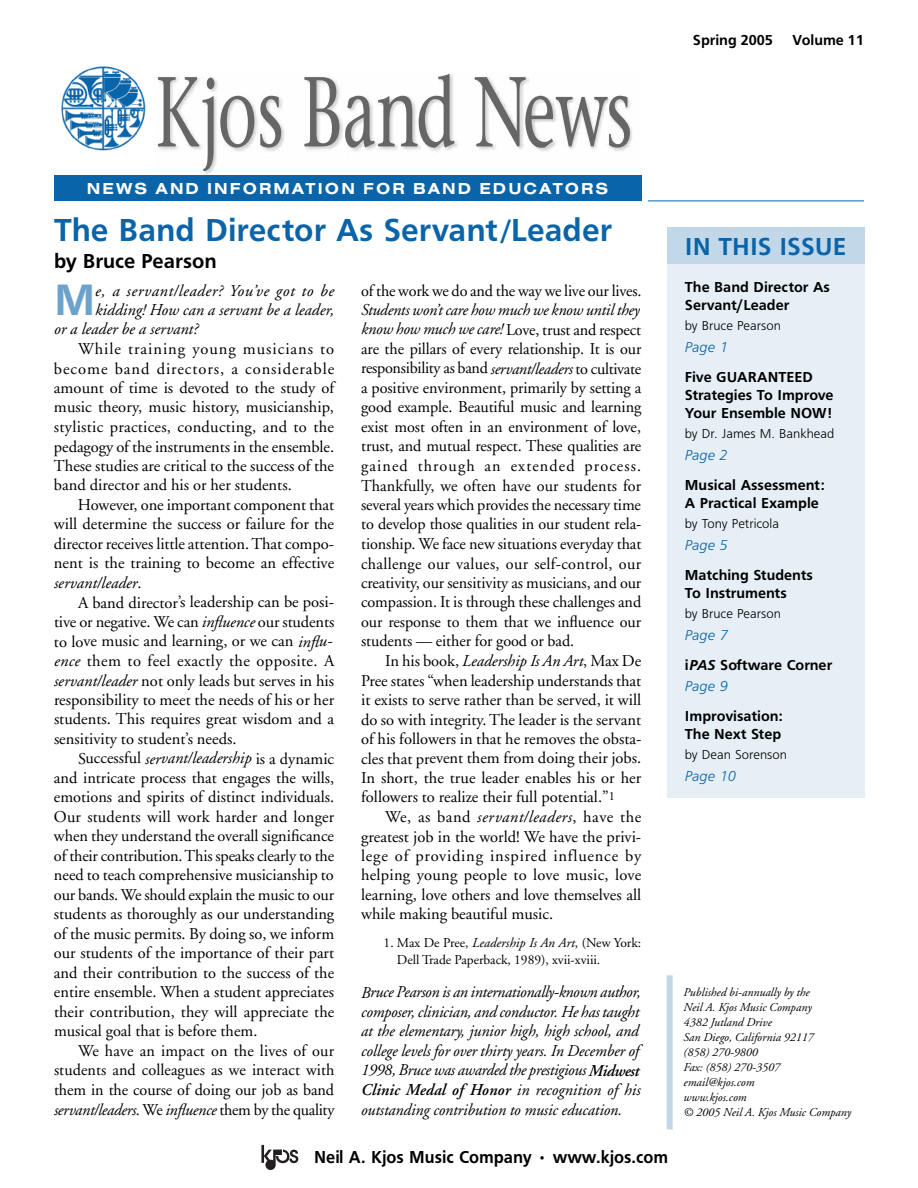
<style>
.page{position:relative;width:918px;height:1188px;background:#fff}
.page>*{position:absolute;margin:0;border:0;box-sizing:border-box;transform-origin:0 0}
.t1{font:99px "Stone Serif";color:#666;scale:.67 1}
.t2{font:45.6px "Frugal Sans Bold DTC";color:#6ca2cb}
.t3{font:33px "Frugal Sans Bold DTC";color:#0964a9}
.t4{font:25.5px "Frugal Sans Bold DTC";color:#0964a9}
.t5{font:21px "Frugal Sans Bold DTC";color:#000}
.t6{font:18px "Frugal Sans Bold DTC";color:#000;scale:.95 1}
.t7{font:16.5px/19.5px "Adobe Garamond";color:#000;text-align:justify}
.t8{font:italic 16.5px/19.5px "Adobe Garamond";color:#000;text-align:justify}
.t9{font:16.5px "Sans Extended Medium DTC";letter-spacing:.13em;color:#fff;scale:.95 1}
.t10{font:italic 16.5px "Adobe Garamond";letter-spacing:.035em;color:#000}
.t11{font:15px/18px "Frugal Sans Bold DTC";color:#000}
.t12{font:15px "Frugal Sans Light Italic DTC";letter-spacing:-.01em;color:#0964a9}
.t13{font:13.5px "Frugal Sans Light DTC";color:#000}
.t14{font:13.5px/18px "Adobe Garamond";color:#000}
.t15{font:italic 12px/15px "Adobe Garamond";color:#000}
.s1{font-size:25.5px}
.s2{font-style:italic}
.s3{font-weight:600}
.s4{font-family:"Frugal Sans Bold Italic DTC"}
</style>
<div class="page">
<img style="left:156px;top:74px;width:485px;height:102px">
<svg style="left:261px;top:1145px;width:37px;height:25px"></svg>
<div style="left:54px;top:176px;width:587px;height:25px;background:#0964a9"></div>
<img style="left:61px;top:66px;width:85px;height:85px">
<hr style="left:648px;top:200px;width:216px;height:1px;background:#0964a9">
<div style="left:667px;top:975px;width:6px;height:155px;background:#c2d8e9"></div>
<div style="left:667px;top:254px;width:197px;height:544px;background:#e6eff6"></div>
<div style="left:667px;top:228px;width:197px;height:36px;background:#c2d8e9"></div>
<h1 class="t1" style="left:155px;top:74px;width:714px">Kjos Band News</h1>
<p class="t9" style="left:87px;top:179px;width:551px">NEWS AND INFORMATION FOR BAND EDUCATORS</p>
<h3 class="t3" style="left:54px;top:210px;width:560px">The Band Director As Servant <span class="s1">/</span>Leader</h3>
<p class="t5" style="left:54px;top:248px;width:164px">by Bruce Pearson</p>
<h2 class="t2" style="left:54px;top:273px;width:43px">M</h2>
<p class="t10" style="left:95px;top:284px;width:240px">e, a servant/leader? You’ve got to be</p>
<p class="t8" style="left:95px;top:302px;width:240px">kidding! How can a servant be a leader,</p>
<p class="t8" style="left:54px;top:321px;width:146px">or a leader be a servant?</p>
<p class="t7" style="left:54px;top:340px;width:282px;text-indent:24px">While training young musicians to become band directors, a considerable amount of time is devoted to the study of music theory, music history, musicianship, stylistic practices, conducting, and to the pedagogy of the instruments in the ensemble.<br>These studies are critical to the success of the band director and his or her students.</p>
<p class="t7" style="left:54px;top:496px;width:282px;text-indent:24px">However, one important component that will determine the success or failure for the director receives little attention. That compo&shy;nent is the training to become an effective <span class="s2">servant/leader</span>.</p>
<p class="t7" style="left:54px;top:594px;width:282px;text-indent:24px">A band director’s leadership can be posi&shy;tive or negative. We can <span class="s2">influence</span> our students to love music and learning, or we can <span class="s2">influ&shy;ence</span> them to feel exactly the opposite. A <span class="s2">servant/leader</span> not only leads but serves in his responsibility to meet the needs of his or her students. This requires great wisdom and a sensitivity to student’s needs.</p>
<p class="t7" style="left:54px;top:750px;width:282px;text-indent:24px">Successful <span class="s2">servant/leadership</span> is a dynamic and intricate process that engages the wills, emotions and spirits of distinct individuals.<br>Our students will work harder and longer when they understand the overall significance of their contribution. This speaks clearly to the need to teach comprehensive musicianship to our bands. We should explain the music to our students as thoroughly as our understanding of the music permits. By doing so, we inform our students of the importance of their part and their contribution to the success of the entire ensemble. When a student appreciates their contribution, they will appreciate the musical goal that is before them.</p>
<p class="t7" style="left:54px;top:1042px;width:282px;text-indent:24px">We have an impact on the lives of our students and colleagues as we interact with them in the course of doing our job as band <span class="s2">servant/leaders</span>. We <span class="s2">influence</span> them by the quality</p>
<p class="t7" style="left:361px;top:282px;width:282px">of the work we do and the way we live our lives.</p>
<p class="t7" style="left:361px;top:301px;width:282px"><span class="s2">Students won’t care how much we know until they know how much we care!</span> Love, trust and respect are the pillars of every relationship. It is our responsibility as band <span class="s2">servant/leaders</span> to cultivate a positive environment, primarily by setting a good example. Beautiful music and learning exist most often in an environment of love, trust, and mutual respect. These qualities are gained through an extended process.<br>Thankfully, we often have our students for several years which provides the necessary time to develop those qualities in our student rela&shy;tionship. We face new situations everyday that challenge our values, our self-control, our creativity, our sensitivity as musicians, and our compassion. It is through these challenges and our response to them that we influence our students — either for good or bad.</p>
<p class="t7" style="left:361px;top:652px;width:282px;text-indent:24px">In his book, <span class="s2">Leadership Is An Art</span>, Max De Pree states “when leadership understands that it exists to serve rather than be served, it will do so with integrity. The leader is the servant of his followers in that he removes the obsta&shy;cles that prevent them from doing their jobs.<br>In short, the true leader enables his or her followers to realize their full potential.”<sup>1</sup></p>
<p class="t7" style="left:361px;top:808px;width:282px;text-indent:24px">We, as band <span class="s2">servant/leaders</span>, have the greatest job in the world! We have the privi&shy;lege of providing inspired influence by helping young people to love music, love learning, love others and love themselves all while making beautiful music.</p>
<p class="t14" style="left:397px;top:934px;width:246px;text-indent:-13px">1. Max De Pree, <span class="s2">Leadership Is An Art</span>, (New York:<br>Dell Trade Paperback, 1989), xvii-xviii.</p>
<p class="t8" style="left:361px;top:984px;width:281px">Bruce Pearson is an internationally-known author, composer, clinician, and conductor. He has taught at the elementary, junior high, high school, and college levels for over thirty years. In December of 1998, Bruce was awarded the prestigious <span class="s3">Midwest Clinic Medal of Honor</span> in recognition of his outstanding contribution to music education.</p>
<p class="t6" style="left:314px;top:1146px;width:374px">Neil A. Kjos Music Company • www.kjos.com</p>
<p class="t11" style="left:693px;top:30px;width:81px">Spring 2005</p>
<p class="t11" style="left:793px;top:30px;width:73px">Volume 11</p>
<h3 class="t4" style="left:685px;top:231px;width:163px">IN THIS ISSUE</h3>
<p class="t11" style="left:685px;top:278px;width:147px">The Band Director As<br>Servant/Leader</p>
<p class="t13" style="left:685px;top:318px;width:98px">by Bruce Pearson</p>
<p class="t12" style="left:685px;top:338px;width:44px">Page 1</p>
<p class="t11" style="left:685px;top:368px;width:150px">Five GUARANTEED<br>Strategies To Improve<br>Your Ensemble NOW!</p>
<p class="t13" style="left:685px;top:426px;width:151px">by Dr. James M. Bankhead</p>
<p class="t12" style="left:685px;top:446px;width:44px">Page 2</p>
<p class="t11" style="left:685px;top:476px;width:141px">Musical Assessment:<br>A Practical Example</p>
<p class="t13" style="left:685px;top:516px;width:96px">by Tony Petricola</p>
<p class="t12" style="left:685px;top:536px;width:44px">Page 5</p>
<p class="t11" style="left:685px;top:566px;width:130px">Matching Students<br>To Instruments</p>
<p class="t13" style="left:685px;top:606px;width:98px">by Bruce Pearson</p>
<p class="t12" style="left:685px;top:626px;width:44px">Page 7</p>
<p class="t11" style="left:685px;top:656px;width:149px">i<span class="s4">PAS</span> Software Corner</p>
<p class="t12" style="left:685px;top:677px;width:44px">Page 9</p>
<p class="t11" style="left:685px;top:707px;width:99px">Improvisation:<br>The Next Step</p>
<p class="t13" style="left:685px;top:747px;width:103px">by Dean Sorenson</p>
<p class="t12" style="left:685px;top:767px;width:52px">Page 10</p>
<p class="t15" style="left:684px;top:986px;width:169px">Published bi-annually by the<br>Neil A. Kjos Music Company<br>4382 Jutland Drive<br>San Diego, California 92117<br>(858) 270-9800<br>Fax: (858) 270-3507 email@kjos.com<br>www.kjos.com<br>© 2005 Neil A. Kjos Music Company</p>
</div>
